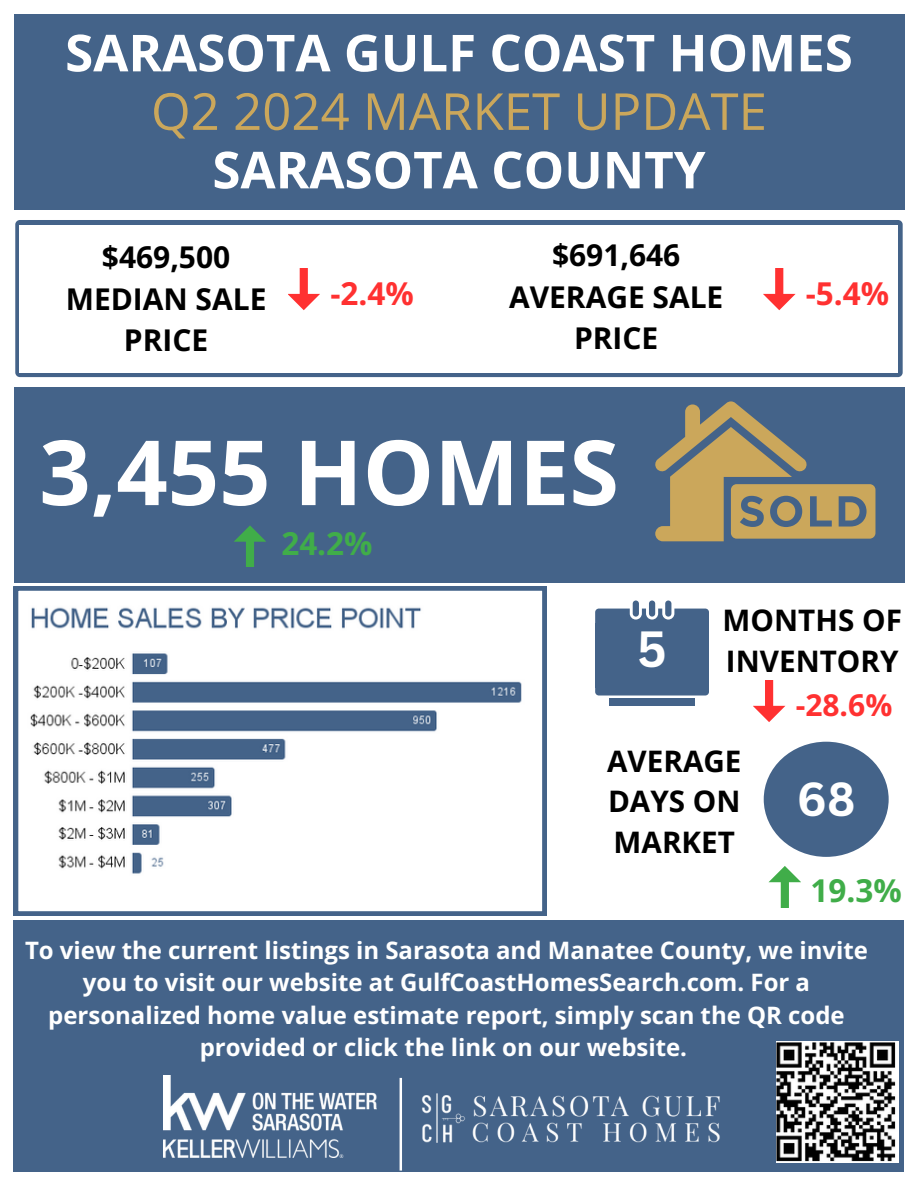
<style>
.page{position:relative;width:918px;height:1188px;background:#fff}
.page>*{position:absolute;margin:0;border:0;box-sizing:border-box;transform-origin:0 0}
.t1{font:700 90px "Open Sans";color:#fff}
.t2{font:700 51px/58.5px "Open Sans";color:#fff;text-align:center}
.t3{font:700 49.5px "Canva Sans";color:#fff}
.t4{font:700 46.5px "Canva Sans";color:#fff}
.t5{font:700 31.5px "Open Sans";color:#ff3131}
.t6{font:700 31.5px "Open Sans";color:#40ad49}
.t7{font:700 30px/41.7px "Open Sans";color:#000;text-align:center}
.t8{font:700 30px "Open Sans";color:#ff3131}
.t9{font:700 29.7px/40.5px "Open Sans";color:#000}
.t10{font:700 24px/32.7px "Open Sans";color:#fff;text-align:center}
.s1{font-weight:400;color:#cba75b}
</style>
<div class="page">
<div style="left:14px;top:14px;width:890px;height:196px;background:#446389"></div>
<svg style="left:15px;top:220px;width:888px;height:157px;background:#5b7697"></svg>
<div style="left:20px;top:225px;width:878px;height:147px;background:#fff"></div>
<div style="left:609px;top:698px;width:86px;height:8px;background:#446389"></div>
<div style="left:633px;top:601px;width:6px;height:16px;background:#446389;border-radius:3px"></div>
<div style="left:649px;top:601px;width:6px;height:16px;background:#446389;border-radius:3px"></div>
<div style="left:665px;top:601px;width:6px;height:16px;background:#446389;border-radius:3px"></div>
<svg style="left:595px;top:609px;width:114px;height:87px;background:#557194"></svg>
<div style="left:14px;top:387px;width:890px;height:195px;background:#446389"></div>
<svg style="left:655px;top:401px;width:220px;height:140px"></svg>
<div style="left:764px;top:742px;width:125px;height:115px;background:#446389;border-radius:50%"></div>
<div style="left:14px;top:920px;width:890px;height:251px;background:#446389"></div>
<img style="left:422px;top:1093px;width:298px;height:50px">
<img style="left:163px;top:1075px;width:214px;height:82px">
<hr style="left:400px;top:1078px;width:2px;height:93px;background:#fff">
<img style="left:777px;top:1041px;width:121px;height:122px">
<svg style="left:288px;top:269px;width:32px;height:41px"></svg>
<svg style="left:764px;top:269px;width:31px;height:41px"></svg>
<div style="left:595px;top:623px;width:108px;height:65px;background:#446389"></div>
<svg style="left:234px;top:525px;width:31px;height:42px"></svg>
<svg style="left:754px;top:681px;width:31px;height:41px"></svg>
<svg style="left:769px;top:866px;width:31px;height:41px"></svg>
<svg style="left:14px;top:586px;width:533px;height:330px"></svg>
<p class="t2" style="left:65px;top:22px;width:789px">SARASOTA GULF COAST HOMES<br><span class="s1">Q2 2024 MARKET UPDATE<br></span>SARASOTA COUNTY</p>
<h2 class="t7" style="left:66px;top:236px;width:202px">$469,500<br>MEDIAN SALE<br>PRICE</h2>
<p class="t5" style="left:330px;top:271px;width:85px">-2.4%</p>
<p class="t7" style="left:509px;top:234px;width:216px">$691,646<br>AVERAGE SALE<br>PRICE</p>
<p class="t1" style="left:39px;top:409px;width:581px">3,455 HOMES</p>
<h4 class="t6" style="left:281px;top:521px;width:93px">24.2%</h4>
<h4 class="t5" style="left:806px;top:271px;width:85px">-5.4%</h4>
<p class="t3" style="left:637px;top:615px;width:31px">5</p>
<p class="t9" style="left:723px;top:600px;width:181px">MONTHS OF<br>INVENTORY</p>
<h1 class="t8" style="left:796px;top:684px;width:98px">-28.6%</h1>
<h3 class="t9" style="left:607px;top:740px;width:136px;text-align:justify">AVERAGE DAYS ON MARKET</h3>
<h3 class="t4" style="left:797px;top:766px;width:60px">68</h3>
<p class="t6" style="left:811px;top:868px;width:93px">19.3%</p>
<p class="t10" style="left:25px;top:933px;width:844px">To view the current listings in Sarasota and Manatee County, we invite you to visit our website at GulfCoastHomesSearch.com. For a personalized home value estimate report, simply scan the QR code provided or click the link on our website.</p>
</div>
